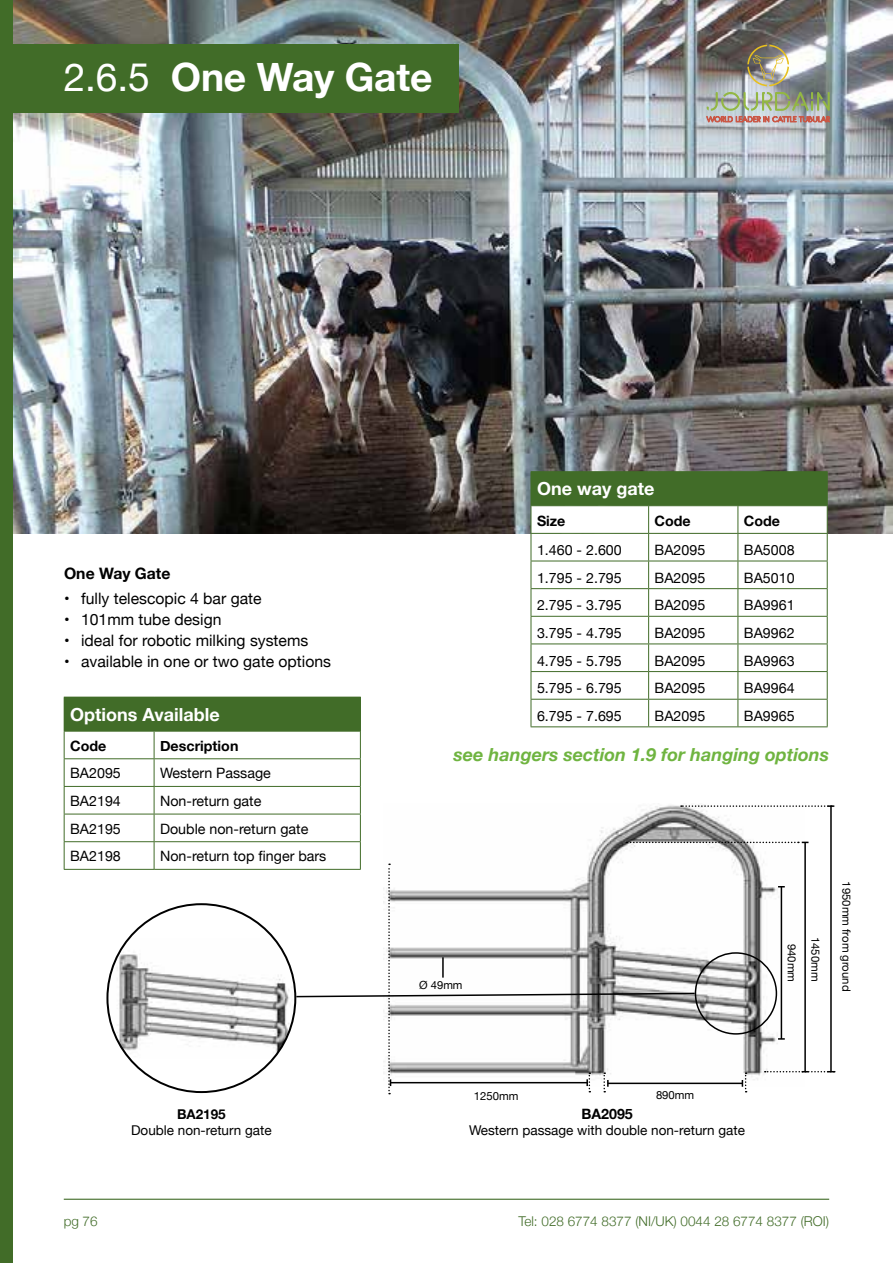
<style>
.page{position:relative;width:893px;height:1263px;background:#fff}
.page>*{position:absolute;margin:0;border:0;box-sizing:border-box;transform-origin:0 0}
.t1{font:700 39px "Helvetica Neue";letter-spacing:-.005em;color:#fff}
.t2{font:italic 700 18px "Helvetica Neue";color:#6fb440}
.t3{font:700 18px "Helvetica Neue";color:#fff}
.t4{font:15.75px "Helvetica Neue";color:#000}
.t5{font:700 15.75px "Helvetica Neue";color:#000}
.t6{font:14.25px "Helvetica Neue";color:#000}
.t7{font:700 14.25px "Helvetica Neue";color:#000}
.t8{font:13.5px "Helvetica Neue";color:#000}
.t9{font:300 13.5px "Helvetica Neue";color:#416c28}
.t10{font:700 13.5px "Helvetica Neue";color:#000}
.t11{font:11.4px "Helvetica Neue";color:#000}
.t12{font:11.25px "Helvetica Neue";color:#000}
.s1{font-weight:400}
</style>
<div class="page">
<img style="left:13px;top:0;width:880px;height:534px">
<div style="left:11px;top:45px;width:448px;height:68px;background:#416c28"></div>
<hr style="left:531px;top:471px;width:118px;height:1px;background:#416c28">
<hr style="left:649px;top:471px;width:89px;height:1px;background:#416c28">
<hr style="left:738px;top:471px;width:90px;height:1px;background:#416c28">
<svg style="left:64px;top:472px;width:771px;height:622px"></svg>
<svg style="left:747px;top:45px;width:42px;height:41px;background:#a59e89"></svg>
<svg style="left:707px;top:92px;width:123px;height:30px;background:#ada995"></svg>
<hr style="left:64px;top:1199px;width:765px;height:1px;background:#416c28">
<div style="left:0;top:0;width:13px;height:1263px;background:#416c28"></div>
<h1 class="t1" style="left:64px;top:47px;width:370px"><span class="s1">2.6.5</span> One Way Gate</h1>
<p class="t5" style="left:64px;top:561px;width:108px">One Way Gate</p>
<p class="t4" style="left:64px;top:587px;width:199px">• fully telescopic 4 bar gate</p>
<p class="t4" style="left:64px;top:608px;width:159px">• 101mm tube design</p>
<p class="t4" style="left:64px;top:629px;width:246px">• ideal for robotic milking systems</p>
<p class="t4" style="left:64px;top:650px;width:268px">• available in one or two gate options</p>
<p class="t3" style="left:70px;top:700px;width:151px">Options Available</p>
<p class="t7" style="left:70px;top:735px;width:38px">Code</p>
<p class="t7" style="left:160px;top:735px;width:80px">Description</p>
<p class="t6" style="left:70px;top:763px;width:52px">BA2095</p>
<p class="t6" style="left:160px;top:763px;width:112px">Western Passage</p>
<p class="t6" style="left:70px;top:791px;width:52px">BA2194</p>
<p class="t6" style="left:160px;top:791px;width:103px">Non-return gate</p>
<p class="t6" style="left:70px;top:818px;width:52px">BA2195</p>
<p class="t6" style="left:160px;top:818px;width:150px">Double non-return gate</p>
<p class="t6" style="left:70px;top:846px;width:52px">BA2198</p>
<p class="t6" style="left:160px;top:846px;width:168px">Non-return top finger bars</p>
<p class="t3" style="left:537px;top:475px;width:119px">One way gate</p>
<p class="t7" style="left:537px;top:509px;width:30px">Size</p>
<p class="t7" style="left:655px;top:509px;width:38px">Code</p>
<p class="t7" style="left:744px;top:509px;width:38px">Code</p>
<p class="t6" style="left:537px;top:540px;width:86px">1.460 - 2.600</p>
<p class="t6" style="left:655px;top:540px;width:52px">BA2095</p>
<p class="t6" style="left:744px;top:540px;width:52px">BA5008</p>
<p class="t6" style="left:537px;top:567px;width:86px">1.795 - 2.795</p>
<p class="t6" style="left:655px;top:567px;width:52px">BA2095</p>
<p class="t6" style="left:744px;top:567px;width:52px">BA5010</p>
<p class="t6" style="left:537px;top:595px;width:86px">2.795 - 3.795</p>
<p class="t6" style="left:655px;top:595px;width:52px">BA2095</p>
<p class="t6" style="left:744px;top:595px;width:52px">BA9961</p>
<p class="t6" style="left:537px;top:622px;width:86px">3.795 - 4.795</p>
<p class="t6" style="left:655px;top:622px;width:52px">BA2095</p>
<p class="t6" style="left:744px;top:622px;width:52px">BA9962</p>
<p class="t6" style="left:537px;top:650px;width:86px">4.795 - 5.795</p>
<p class="t6" style="left:655px;top:650px;width:52px">BA2095</p>
<p class="t6" style="left:744px;top:650px;width:52px">BA9963</p>
<p class="t6" style="left:537px;top:678px;width:86px">5.795 - 6.795</p>
<p class="t6" style="left:655px;top:678px;width:52px">BA2095</p>
<p class="t6" style="left:744px;top:678px;width:52px">BA9964</p>
<p class="t6" style="left:537px;top:705px;width:86px">6.795 - 7.695</p>
<p class="t6" style="left:655px;top:705px;width:52px">BA2095</p>
<p class="t6" style="left:744px;top:705px;width:52px">BA9965</p>
<p class="t2" style="left:453px;top:741px;width:377px">see hangers section 1.9 for hanging options</p>
<p class="t12" style="left:419px;top:977px;width:45px">Ø 49mm</p>
<p class="t11" style="left:800px;top:944px;width:40px;rotate:90deg">940mm</p>
<p class="t11" style="left:824px;top:937px;width:46px;rotate:90deg">1450mm</p>
<p class="t11" style="left:855px;top:881px;width:111px;rotate:90deg">1950mm from ground</p>
<p class="t10" style="left:177px;top:1103px;width:50px">BA2195</p>
<p class="t8" style="left:131px;top:1120px;width:142px">Double non-return gate</p>
<p class="t11" style="left:474px;top:1088px;width:46px">1250mm</p>
<p class="t11" style="left:656px;top:1086px;width:40px">890mm</p>
<p class="t7" style="left:581px;top:1103px;width:53px">BA2095</p>
<p class="t8" style="left:469px;top:1121px;width:277px">Western passage with double non-return gate</p>
<p class="t9" style="left:64px;top:1210px;width:35px">pg 76</p>
<p class="t9" style="left:518px;top:1210px;width:312px">Tel: 028 6774 8377 (NI/UK) 0044 28 6774 8377 (ROI)</p>
</div>
